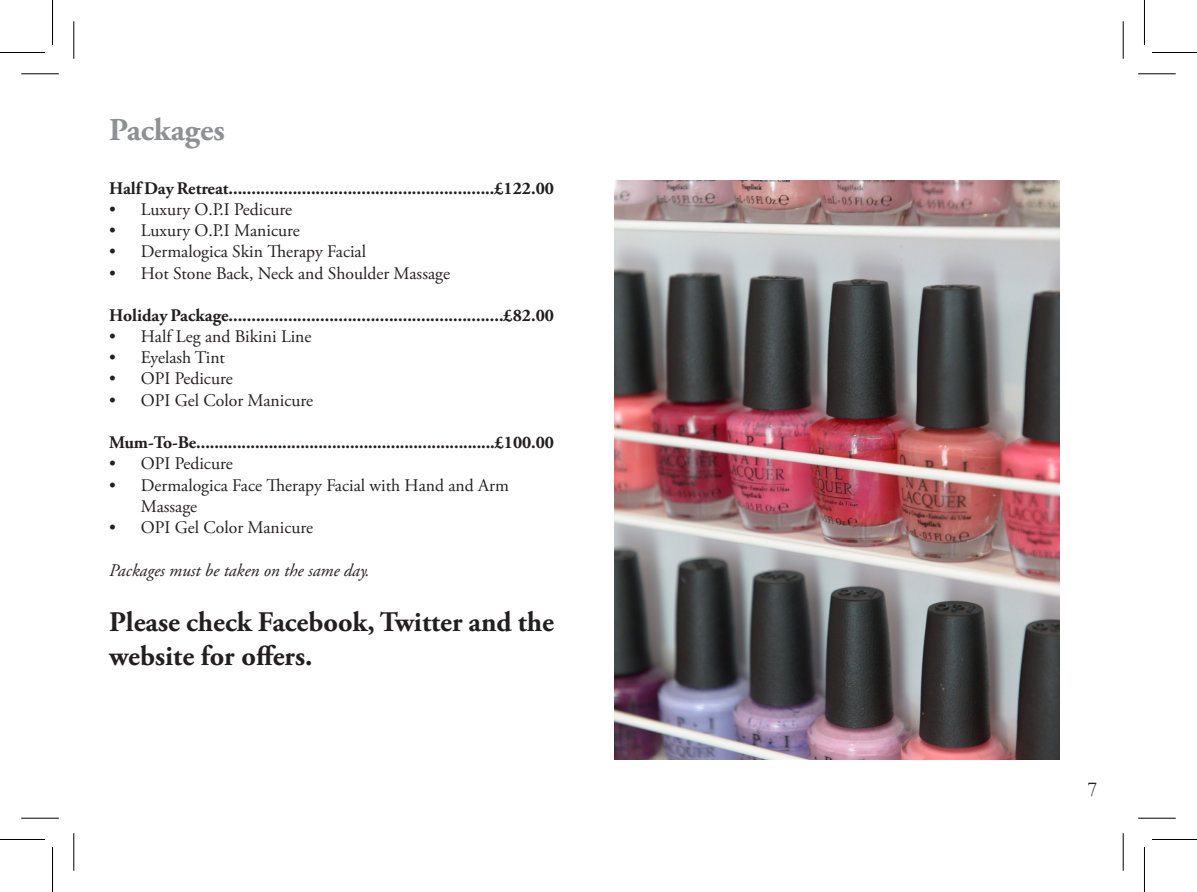
<style>
.page{position:relative;width:1197px;height:892px;background:#fff}
.page>*{position:absolute;margin:0;border:0;box-sizing:border-box;transform-origin:0 0}
.t1{font:700 32px "Adobe Garamond Pro";color:#8e9091}
.t2{font:700 28.25px/34px "Adobe Garamond Pro";color:#231f20}
.t3{font:21.25px "Garamond";color:#231f20}
.t4{font:17.75px/21.2px "Adobe Garamond Pro";color:#231f20}
.t5{font:700 17.75px "Adobe Garamond Pro";color:#231f20}
.t6{font:italic 17.75px "Adobe Garamond Pro";color:#231f20}
</style>
<div class="page">
<img style="left:614px;top:181px;width:444px;height:578px">
<hr style="left:21px;top:73px;width:38px;height:1px;background:#000">
<hr style="left:1138px;top:73px;width:37px;height:1px;background:#000">
<hr style="left:21px;top:817px;width:38px;height:1px;background:#000">
<hr style="left:1138px;top:817px;width:37px;height:1px;background:#000">
<hr style="left:73px;top:21px;width:1px;height:38px;background:#000">
<hr style="left:73px;top:833px;width:1px;height:37px;background:#000">
<hr style="left:1122px;top:21px;width:1px;height:38px;background:#000">
<hr style="left:1122px;top:833px;width:1px;height:37px;background:#000">
<hr style="left:0;top:52px;width:45px;height:1px;background:#000">
<hr style="left:1151px;top:52px;width:45px;height:1px;background:#000">
<hr style="left:0;top:839px;width:45px;height:1px;background:#000">
<hr style="left:1151px;top:839px;width:45px;height:1px;background:#000">
<hr style="left:52px;top:0;width:1px;height:45px;background:#000">
<hr style="left:52px;top:847px;width:1px;height:45px;background:#000">
<hr style="left:1143px;top:0;width:1px;height:45px;background:#000">
<hr style="left:1143px;top:847px;width:1px;height:45px;background:#000">
<p class="t1" style="left:109px;top:111px;width:117px">Packages</p>
<p class="t5" style="left:109px;top:178px;width:446px">Half Day Retreat..........................................................£122.00</p>
<p class="t4" style="left:109px;top:199px;width:184px">• Luxury O.P.I Pedicure</p>
<p class="t4" style="left:109px;top:220px;width:192px">• Luxury O.P.I Manicure</p>
<p class="t4" style="left:109px;top:242px;width:258px">• Dermalogica Skin Therapy Facial</p>
<p class="t4" style="left:109px;top:263px;width:342px">• Hot Stone Back, Neck and Shoulder Massage</p>
<p class="t5" style="left:109px;top:305px;width:446px">Holiday Package............................................................£82.00</p>
<p class="t4" style="left:109px;top:326px;width:204px">• Half Leg and Bikini Line</p>
<p class="t4" style="left:109px;top:347px;width:117px">• Eyelash Tint</p>
<p class="t4" style="left:109px;top:369px;width:125px">• OPI Pedicure</p>
<p class="t4" style="left:109px;top:390px;width:205px">• OPI Gel Color Manicure</p>
<p class="t5" style="left:109px;top:432px;width:446px">Mum-To-Be..................................................................£100.00</p>
<p class="t4" style="left:109px;top:454px;width:125px">• OPI Pedicure</p>
<p class="t4" style="left:141px;top:475px;width:369px;text-indent:-32px">• Dermalogica Face Therapy Facial with Hand and Arm<br>Massage</p>
<p class="t4" style="left:109px;top:517px;width:205px">• OPI Gel Color Manicure</p>
<p class="t6" style="left:109px;top:559px;width:262px">Packages must be taken on the same day.</p>
<p class="t2" style="left:109px;top:605px;width:446px">Please check Facebook, Twitter and the website for offers.</p>
<p class="t3" style="left:1087px;top:777px;width:11px">7</p>
</div>
